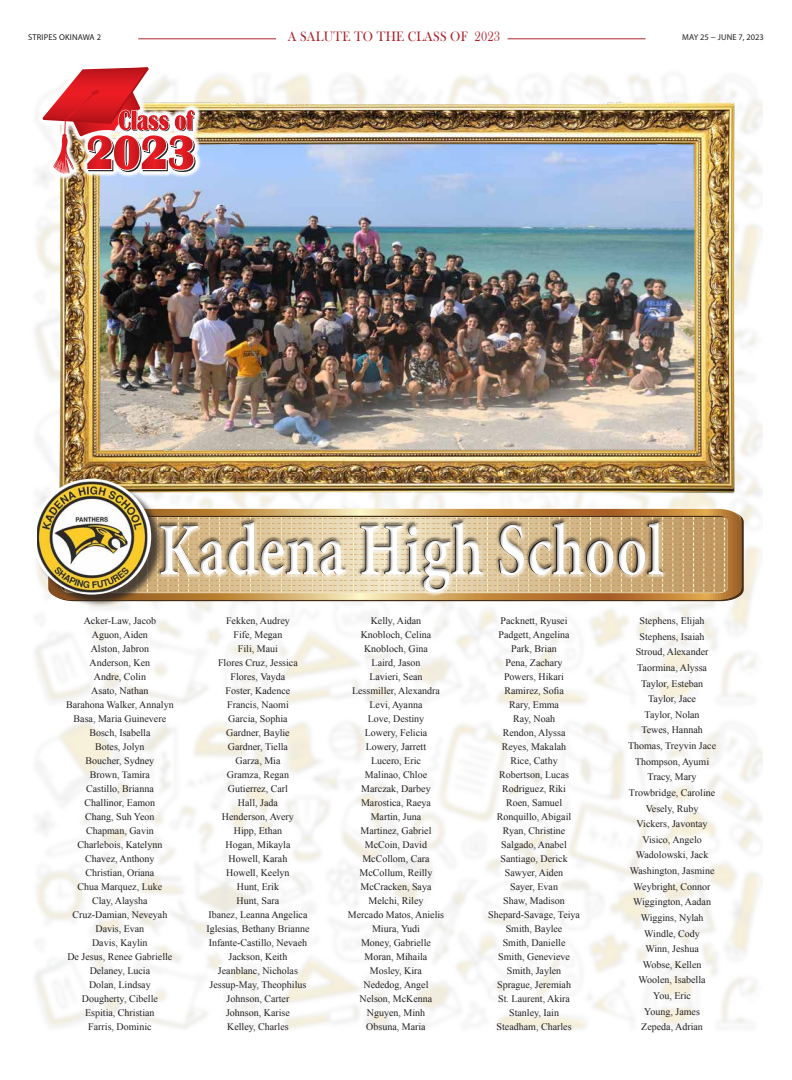
<style>
.page{position:relative;width:792px;height:1080px;background:#fff}
.page>*{position:absolute;margin:0;border:0;box-sizing:border-box;transform-origin:0 0}
.t1{font:700 74.8px "Minion Pro";color:#fff;scale:.79 1}
.t2{font:14px "Bask Old Face";letter-spacing:.02em;color:#ac242b;scale:.9 1}
.t3{font:10px/14px "Times New Roman";color:#231f20;text-align:center}
.t4{font:8.5px "Myriad Pro";color:#231f20}
.t5{font:8.5px "Myriad Pro";letter-spacing:.02em;color:#231f20}
</style>
<div class="page">
<hr style="left:508px;top:38px;width:137px;height:1px;background:#ac242b">
<hr style="left:138px;top:38px;width:138px;height:1px;background:#ac242b">
<img style="left:50px;top:95px;width:692px;height:395px">
<svg style="left:112px;top:490px;width:650px;height:120px"></svg>
<div style="left:157px;top:519px;width:509px;height:77px;background:#fff;opacity:.75"></div>
<div style="left:157px;top:518px;width:508px;height:72px;background:#231f20;opacity:.45"></div>
<div style="left:34px;top:480px;width:130px;height:127px;background:#231f20;opacity:.75"></div>
<div style="left:32px;top:479px;width:119px;height:116px;background:#fff;border-radius:50%"></div>
<img style="left:37px;top:481px;width:111px;height:112px">
<svg style="left:36px;top:83px;width:165px;height:98px"></svg>
<svg style="left:42px;top:67px;width:153px;height:107px"></svg>
<p class="t5" style="left:28px;top:32px;width:74px">STRIPES OKINAWA 2</p>
<h2 class="t2" style="left:288px;top:28px;width:237px">A SALUTE TO THE CLASS OF 2023</h2>
<p class="t4" style="left:682px;top:32px;width:83px">MAY 25 − JUNE 7, 2023</p>
<h1 class="t1" style="left:158px;top:498px;width:641px">Kadena High School</h1>
<p class="t3" style="left:66px;top:614px;width:109px">Acker-Law, Jacob<br>Aguon, Aiden<br>Alston, Jabron<br>Anderson, Ken<br>Andre, Colin<br>Asato, Nathan<br>Barahona Walker, Annalyn<br>Basa, Maria Guinevere<br>Bosch, Isabella<br>Botes, Jolyn<br>Boucher, Sydney<br>Brown, Tamira<br>Castillo, Brianna<br>Challinor, Eamon<br>Chang, Suh Yeon<br>Chapman, Gavin<br>Charlebois, Katelynn<br>Chavez, Anthony<br>Christian, Oriana<br>Chua Marquez, Luke<br>Clay, Alaysha<br>Cruz-Damian, Neveyah<br>Davis, Evan<br>Davis, Kaylin<br>De Jesus, Renee Gabrielle<br>Delaney, Lucia<br>Dolan, Lindsay<br>Dougherty, Cibelle<br>Espitia, Christian<br>Farris, Dominic</p>
<p class="t3" style="left:206px;top:614px;width:105px">Fekken, Audrey<br>Fife, Megan<br>Fili, Maui<br>Flores Cruz, Jessica<br>Flores, Vayda<br>Foster, Kadence<br>Francis, Naomi<br>Garcia, Sophia<br>Gardner, Baylie<br>Gardner, Tiella<br>Garza, Mia<br>Gramza, Regan<br>Gutierrez, Carl<br>Hall, Jada<br>Henderson, Avery<br>Hipp, Ethan<br>Hogan, Mikayla<br>Howell, Karah<br>Howell, Keelyn<br>Hunt, Erik<br>Hunt, Sara<br>Ibanez, Leanna Angelica<br>Iglesias, Bethany Brianne<br>Infante-Castillo, Nevaeh<br>Jackson, Keith<br>Jeanblanc, Nicholas<br>Jessup-May, Theophilus<br>Johnson, Carter<br>Johnson, Karise<br>Kelley, Charles</p>
<p class="t3" style="left:348px;top:614px;width:98px">Kelly, Aidan<br>Knobloch, Celina<br>Knobloch, Gina<br>Laird, Jason<br>Lavieri, Sean<br>Lessmiller, Alexandra<br>Levi, Ayanna<br>Love, Destiny<br>Lowery, Felicia<br>Lowery, Jarrett<br>Lucero, Eric<br>Malinao, Chloe<br>Marczak, Darbey<br>Marostica, Raeya<br>Martin, Juna<br>Martinez, Gabriel<br>McCoin, David<br>McCollom, Cara<br>McCollum, Reilly<br>McCracken, Saya<br>Melchi, Riley<br>Mercado Matos, Anielis<br>Miura, Yudi<br>Money, Gabrielle<br>Moran, Mihaila<br>Mosley, Kira<br>Nededog, Angel<br>Nelson, McKenna<br>Nguyen, Minh<br>Obsuna, Maria</p>
<p class="t3" style="left:488px;top:614px;width:93px">Packnett, Ryusei<br>Padgett, Angelina<br>Park, Brian<br>Pena, Zachary<br>Powers, Hikari<br>Ramirez, Sofia<br>Rary, Emma<br>Ray, Noah<br>Rendon, Alyssa<br>Reyes, Makalah<br>Rice, Cathy<br>Robertson, Lucas<br>Rodriguez, Riki<br>Roen, Samuel<br>Ronquillo, Abigail<br>Ryan, Christine<br>Salgado, Anabel<br>Santiago, Derick<br>Sawyer, Aiden<br>Sayer, Evan<br>Shaw, Madison<br>Shepard-Savage, Teiya<br>Smith, Baylee<br>Smith, Danielle<br>Smith, Genevieve<br>Smith, Jaylen<br>Sprague, Jeremiah<br>St. Laurent, Akira<br>Stanley, Iain<br>Steadham, Charles</p>
<p class="t3" style="left:628px;top:613px;width:90px;line-height:15.6px">Stephens, Elijah<br>Stephens, Isaiah<br>Stroud, Alexander<br>Taormina, Alyssa<br>Taylor, Esteban<br>Taylor, Jace<br>Taylor, Nolan<br>Tewes, Hannah<br>Thomas, Treyvin Jace<br>Thompson, Ayumi<br>Tracy, Mary<br>Trowbridge, Caroline<br>Vesely, Ruby<br>Vickers, Javontay<br>Visico, Angelo<br>Wadolowski, Jack<br>Washington, Jasmine<br>Weybright, Connor<br>Wiggington, Aadan<br>Wiggins, Nylah<br>Windle, Cody<br>Winn, Jeshua<br>Wobse, Kellen<br>Woolen, Isabella<br>You, Eric<br>Young, James<br>Zepeda, Adrian</p>
</div>
